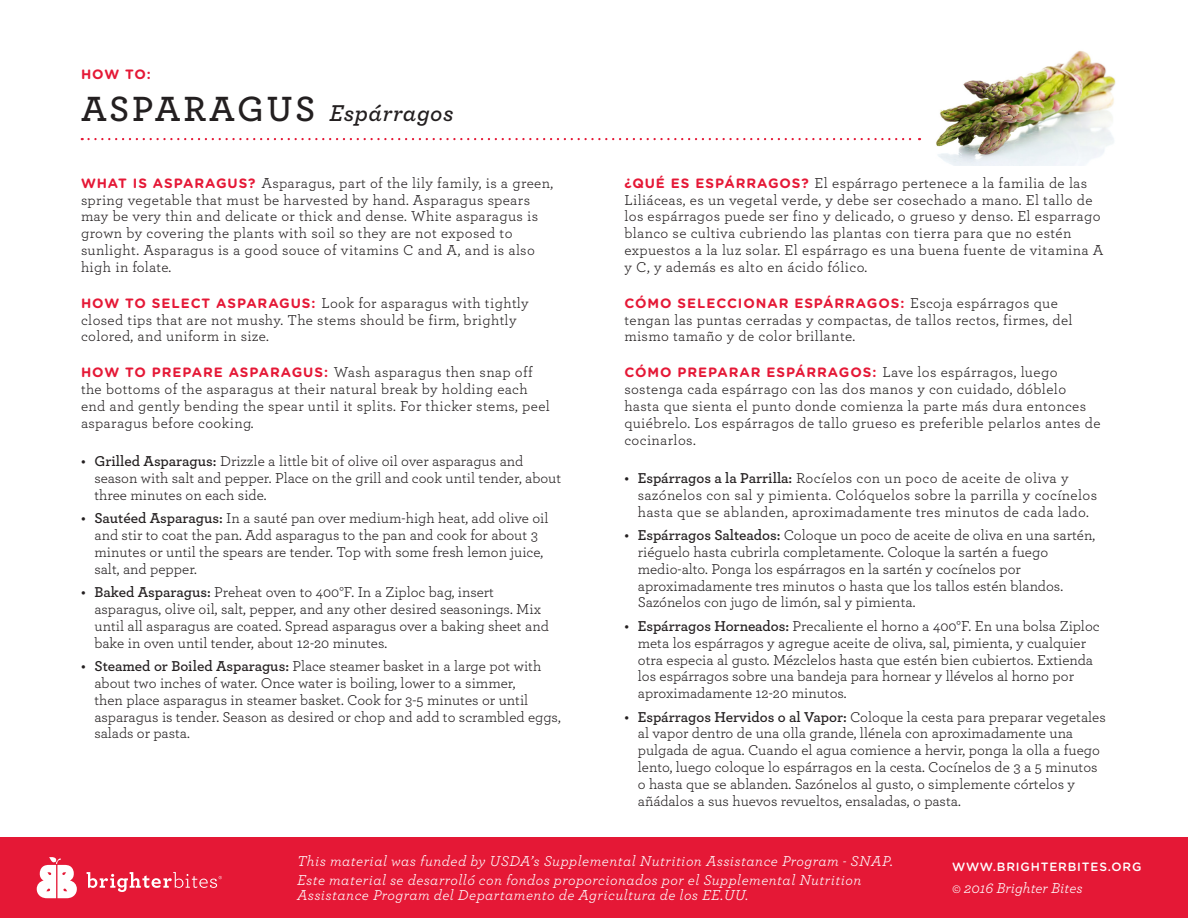
<style>
.page{position:relative;width:1188px;height:918px;background:#fff}
.page>*{position:absolute;margin:0;border:0;box-sizing:border-box;transform-origin:0 0}
.t1{font:italic 600 24px "Archer";letter-spacing:.025em;color:#231f20}
.t2{font:15px/16.8px "Archer";color:#231f20}
.t3{font:15px/16.8px "Archer";letter-spacing:.025em;color:#231f20}
.t4{font:italic 15px/15px "Archer";letter-spacing:.03em;color:#fff}
.t5{font:italic 15px "Archer";color:#fff}
.t6{font:700 13.5px "Gotham Rounded";letter-spacing:.07em;color:#e51836}
.t7{font:500 12px "Gotham Rounded";letter-spacing:.07em;color:#fff}
.s1{font-style:normal;font-size:36.75px}
.s2{font-family:"Gotham Rounded";font-weight:700;font-size:13.5px;color:#e51836}
.s3{font-weight:600}
.s4{font-family:"Archer";font-weight:400;font-size:15px;color:#231f20}
</style>
<div class="page">
<svg style="left:89px;top:138px;width:831px;height:2px"></svg>
<img style="left:936px;top:50px;width:180px;height:116px">
<div style="left:0;top:838px;width:1188px;height:80px;background:#e51836"></div>
<svg style="left:37px;top:857px;width:40px;height:41px"></svg>
<svg style="left:87px;top:872px;width:135px;height:20px"></svg>
<p class="t6" style="left:81px;top:65px;width:71px">HOW TO:</p>
<p class="t1" style="left:81px;top:95px;width:374px"><span class="s1">ASPARAGUS</span> Espárragos</p>
<p class="t3" style="left:81px;top:174px;width:474px"><span class="s2">WHAT IS ASPARAGUS?</span> Asparagus, part of the lily family, is a green, spring vegetable that must be harvested by hand. Asparagus spears may be very thin and delicate or thick and dense. White asparagus is grown by covering the plants with soil so they are not exposed to sunlight. Asparagus is a good souce of vitamins C and A, and is also high in folate.</p>
<p class="t3" style="left:81px;top:294px;width:449px"><span class="s2">HOW TO SELECT ASPARAGUS:</span> Look for asparagus with tightly closed tips that are not mushy. The stems should be firm, brightly colored, and uniform in size.</p>
<p class="t3" style="left:81px;top:363px;width:471px"><span class="s2">HOW TO PREPARE ASPARAGUS:</span> Wash asparagus then snap off the bottoms of the asparagus at their natural break by holding each end and gently bending the spear until it splits. For thicker stems, peel asparagus before cooking.</p>
<p class="t2" style="left:94px;top:452px;width:468px;text-indent:-14px"><span class="s3">• Grilled Asparagus:</span> Drizzle a little bit of olive oil over asparagus and season with salt and pepper. Place on the grill and cook until tender, about three minutes on each side.</p>
<p class="t2" style="left:94px;top:509px;width:456px;text-indent:-14px"><span class="s3">• Sautéed Asparagus:</span> In a sauté pan over medium-high heat, add olive oil and stir to coat the pan. Add asparagus to the pan and cook for about 3 minutes or until the spears are tender. Top with some fresh lemon juice, salt, and pepper.</p>
<p class="t2" style="left:94px;top:583px;width:456px;text-indent:-14px"><span class="s3">• Baked Asparagus:</span> Preheat oven to 400°F. In a Ziploc bag, insert asparagus, olive oil, salt, pepper, and any other desired seasonings. Mix until all asparagus are coated. Spread asparagus over a baking sheet and bake in oven until tender, about 12-20 minutes.</p>
<p class="t2" style="left:94px;top:657px;width:468px;text-indent:-14px"><span class="s3">• Steamed or Boiled Asparagus:</span> Place steamer basket in a large pot with about two inches of water. Once water is boiling, lower to a simmer,<br>then place asparagus in steamer basket. Cook for 3-5 minutes or until asparagus is tender. Season as desired or chop and add to scrambled eggs, salads or pasta.</p>
<p class="t3" style="left:624px;top:174px;width:481px"><span class="s2">¿QUÉ ES ESPÁRRAGOS?</span> El espárrago pertenece a la familia de las Liliáceas, es un vegetal verde, y debe ser cosechado a mano. El tallo de los espárragos puede ser fino y delicado, o grueso y denso. El esparrago blanco se cultiva cubriendo las plantas con tierra para que no estén expuestos a la luz solar. El espárrago es una buena fuente de vitamina A y C, y además es alto en ácido fólico.</p>
<p class="t6" style="left:624px;top:293px;width:435px">CÓMO SELECCIONAR ESPÁRRAGOS: <span class="s4">Escoja espárragos que</span></p>
<p class="t3" style="left:624px;top:310px;width:450px">tengan las puntas cerradas y compactas, de tallos rectos, firmes, del mismo tamaño y de color brillante.</p>
<p class="t6" style="left:624px;top:363px;width:435px">CÓMO PREPARAR ESPÁRRAGOS: <span class="s4">Lave los espárragos, luego</span></p>
<p class="t3" style="left:624px;top:380px;width:478px">sostenga cada espárrago con las dos manos y con cuidado, dóblelo hasta que sienta el punto donde comienza la parte más dura entonces quiébrelo. Los espárragos de tallo grueso es preferible pelarlos antes de cocinarlos.</p>
<p class="t3" style="left:638px;top:469px;width:461px;text-indent:-14px"><span class="s3">• Espárragos a la Parrilla:</span> Rocíelos con un poco de aceite de oliva y sazónelos con sal y pimienta. Colóquelos sobre la parrilla y cocínelos hasta que se ablanden, aproximadamente tres minutos de cada lado.</p>
<p class="t2" style="left:638px;top:526px;width:459px;text-indent:-14px"><span class="s3">• Espárragos Salteados:</span> Coloque un poco de aceite de oliva en una sartén, riéguelo hasta cubrirla completamente. Coloque la sartén a fuego medio-alto. Ponga los espárragos en la sartén y cocínelos por aproximadamente tres minutos o hasta que los tallos estén blandos.<br>Sazónelos con jugo de limón, sal y pimienta.</p>
<p class="t2" style="left:638px;top:617px;width:463px;text-indent:-14px"><span class="s3">• Espárragos Horneados:</span> Precaliente el horno a 400°F. En una bolsa Ziploc meta los espárragos y agregue aceite de oliva, sal, pimienta, y cualquier otra especia al gusto. Mézclelos hasta que estén bien cubiertos. Extienda los espárragos sobre una bandeja para hornear y llévelos al horno por aproximadamente 12-20 minutos.</p>
<p class="t2" style="left:638px;top:708px;width:469px;text-indent:-13px"><span class="s3">• Espárragos Hervidos o al Vapor:</span> Coloque la cesta para preparar vegetales al vapor dentro de una olla grande, llénela con aproximadamente una pulgada de agua. Cuando el agua comience a hervir, ponga la olla a fuego lento, luego coloque lo espárragos en la cesta. Cocínelos de 3 a 5 minutos o hasta que se ablanden. Sazónelos al gusto, o simplemente córtelos y añádalos a sus huevos revueltos, ensaladas, o pasta.</p>
<p class="t4" style="left:297px;top:852px;width:597px">This material was funded by USDA’s Supplemental Nutrition Assistance Program - SNAP.</p>
<p class="t4" style="left:297px;top:872px;width:566px">Este material se desarrolló con fondos proporcionados por el Supplemental Nutrition<br>Assistance Program del Departamento de Agricultura de los EE.UU.</p>
<p class="t7" style="left:952px;top:858px;width:191px">WWW.BRIGHTERBITES.ORG</p>
<p class="t5" style="left:952px;top:877px;width:132px">© 2016 Brighter Bites</p>
</div>
